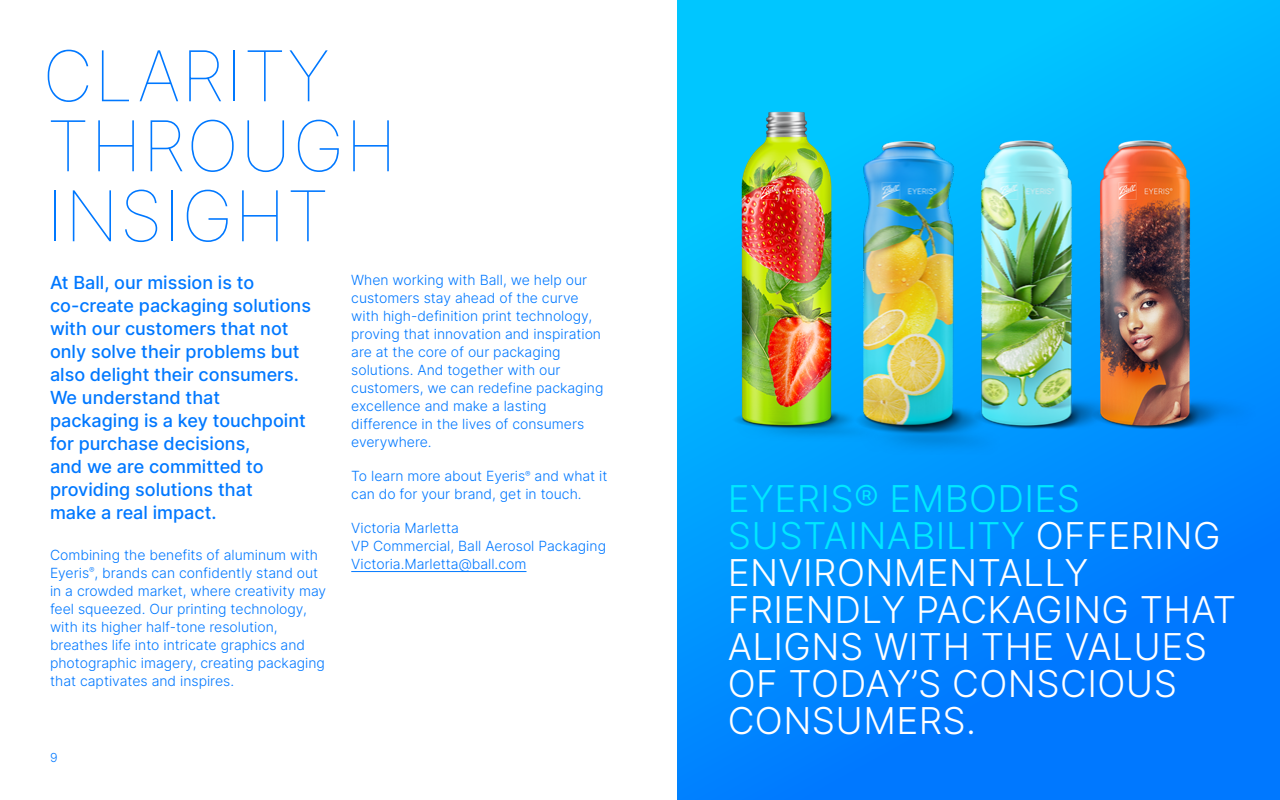
<style>
.page{position:relative;width:1280px;height:800px;background:#fff}
.page>*{position:absolute;margin:0;border:0;box-sizing:border-box;transform-origin:0 0}
.t1{font:100 70px/70px "Inter";letter-spacing:.01em;color:#0078ff}
.t2{font:300 37px/37px "Inter";letter-spacing:.01em;color:#fff}
.t3{font:500 18px/23px "Inter";color:#0078ff}
.t4{font:300 14px/18px "Inter";color:#0078ff}
.t5{font:300 12.4px "Inter";color:#0078ff}
.s1{color:#00e8ff}
</style>
<div class="page">
<svg style="left:678px;top:0;width:602px;height:800px;background:#0092fe"></svg>
<hr style="left:351px;top:571px;width:176px;height:1px;background:#0078ff">
<img style="left:677px;top:101px;width:96px;height:353px">
<img style="left:773px;top:101px;width:119px;height:353px">
<img style="left:1162px;top:101px;width:118px;height:353px">
<img style="left:892px;top:101px;width:270px;height:353px">
<h1 class="t1" style="left:43px;top:39px;width:356px">CLARITY<br>THROUGH<br>INSIGHT</h1>
<p class="t3" style="left:50px;top:271px;width:263px">At Ball, our mission is to co-create packaging solutions with our customers that not only solve their problems but also delight their consumers.<br>We understand that packaging is a key touchpoint for purchase decisions,<br>and we are committed to providing solutions that<br>make a real impact.</p>
<p class="t4" style="left:50px;top:546px;width:278px">Combining the benefits of aluminum with Eyeris<sup>®</sup>, brands can confidently stand out in a crowded market, where creativity may feel squeezed. Our printing technology, with its higher half-tone resolution, breathes life into intricate graphics and photographic imagery, creating packaging that captivates and inspires.</p>
<p class="t5" style="left:50px;top:749px;width:9px">9</p>
<p class="t4" style="left:351px;top:271px;width:254px">When working with Ball, we help our customers stay ahead of the curve with high-definition print technology, proving that innovation and inspiration are at the core of our packaging solutions. And together with our customers, we can redefine packaging excellence and make a lasting difference in the lives of consumers everywhere.</p>
<p class="t4" style="left:351px;top:467px;width:258px">To learn more about Eyeris<sup>®</sup> and what it can do for your brand, get in touch.</p>
<p class="t4" style="left:351px;top:519px;width:256px">Victoria Marletta<br>VP Commercial, Ball Aerosol Packaging<br>Victoria.Marletta@ball.com</p>
<h2 class="t2" style="left:728px;top:479px;width:510px"><span class="s1">EYERIS® EMBODIES<br>SUSTAINABILITY</span> OFFERING<br>ENVIRONMENTALLY<br>FRIENDLY PACKAGING THAT<br>ALIGNS WITH THE VALUES<br>OF TODAY’S CONSCIOUS<br>CONSUMERS.</h2>
</div>
